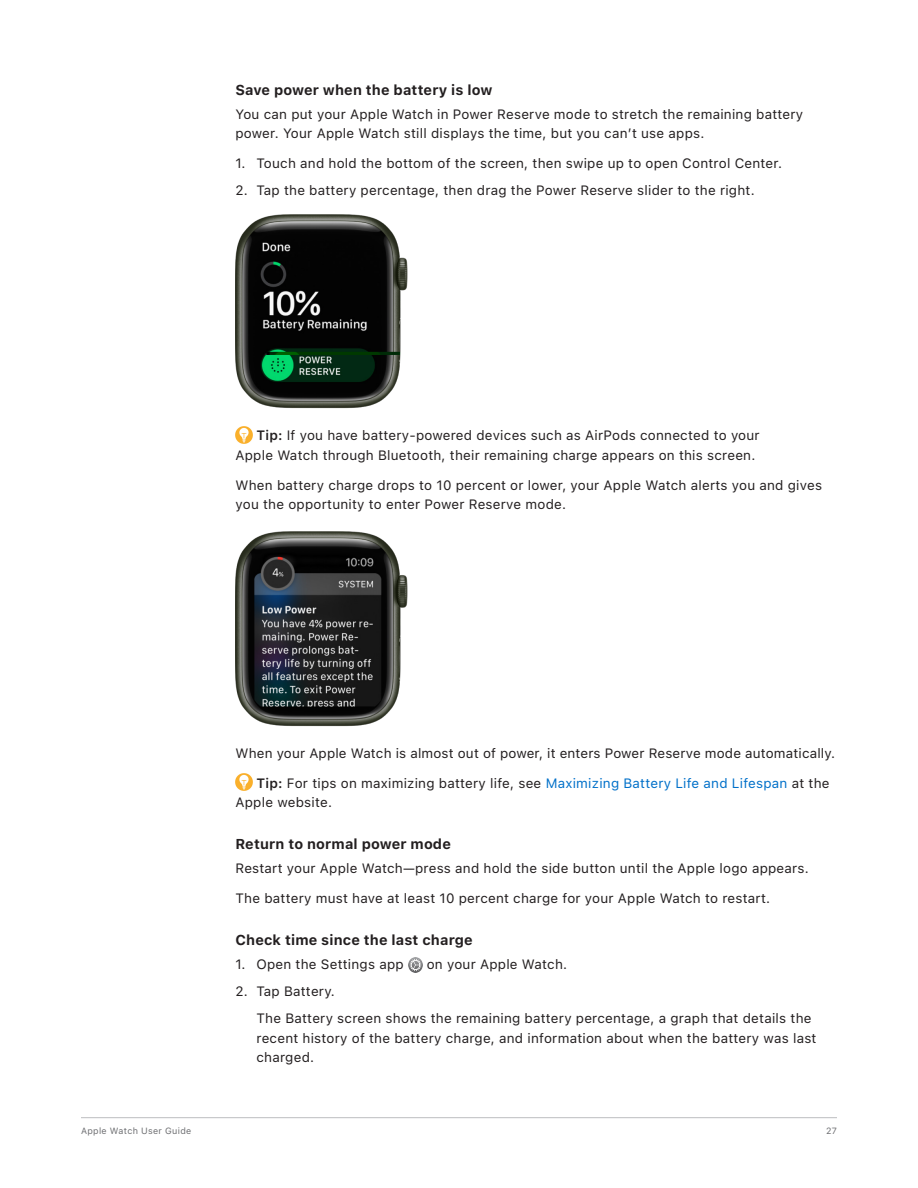
<style>
.page{position:relative;width:918px;height:1188px;background:#fff}
.page>*{position:absolute;margin:0;border:0;box-sizing:border-box;transform-origin:0 0}
.Task_Heading{font:700 14.25px "SF Pro Text";letter-spacing:.01em;color:#231f20}
.Body{font:13.5px/19.5px "SF Pro Text";letter-spacing:.015em;color:#231f20}
.List_body_1{font:13.5px/19.5px "SF Pro Text";letter-spacing:.015em;color:#231f20}
.t1{font:9px "SF Pro Text";letter-spacing:.035em;color:#6c6d70}
.s1{font-weight:600}
.s2{color:#0070c9}
</style>
<div class="page">
<hr style="left:81px;top:1117px;width:756px;height:1px;background:#bcbdc0">
<img style="left:236px;top:215px;width:171px;height:194px">
<img style="left:236px;top:426px;width:16px;height:17px">
<img style="left:236px;top:532px;width:171px;height:194px">
<img style="left:236px;top:774px;width:16px;height:17px">
<img style="left:408px;top:958px;width:14px;height:14px">
<p class="Task_Heading" style="left:236px;top:81px;width:259px">Save power when the battery is low</p>
<p class="Body" style="left:236px;top:104px;width:569px">You can put your Apple Watch in Power Reserve mode to stretch the remaining battery power. Your Apple Watch still displays the time, but you can’t use apps.</p>
<p class="List_body_1" style="left:236px;top:154px;width:548px">1. Touch and hold the bottom of the screen, then swipe up to open Control Center.</p>
<p class="List_body_1" style="left:236px;top:181px;width:521px">2. Tap the battery percentage, then drag the Power Reserve slider to the right.</p>
<p class="Body" style="left:236px;top:426px;width:526px;text-indent:21px"><span class="s1">Tip:</span> If you have battery-powered devices such as AirPods connected to your<br>Apple Watch through Bluetooth, their remaining charge appears on this screen.</p>
<p class="Body" style="left:236px;top:475px;width:588px">When battery charge drops to 10 percent or lower, your Apple Watch alerts you and gives you the opportunity to enter Power Reserve mode.</p>
<p class="Body" style="left:236px;top:743px;width:601px">When your Apple Watch is almost out of power, it enters Power Reserve mode automatically.</p>
<p class="Body" style="left:236px;top:773px;width:596px;text-indent:21px"><span class="s1">Tip:</span> For tips on maximizing battery life, see <span class="s2">Maximizing Battery Life and Lifespan</span> at the<br>Apple website.</p>
<p class="Task_Heading" style="left:236px;top:836px;width:217px">Return to normal power mode</p>
<p class="Body" style="left:236px;top:859px;width:575px">Restart your Apple Watch—press and hold the side button until the Apple logo appears.</p>
<p class="Body" style="left:236px;top:889px;width:536px">The battery must have at least 10 percent charge for your Apple Watch to restart.</p>
<p class="Task_Heading" style="left:236px;top:932px;width:239px">Check time since the last charge</p>
<p class="List_body_1" style="left:236px;top:955px;width:170px">1. Open the Settings app</p>
<p class="List_body_1" style="left:427px;top:955px;width:142px">on your Apple Watch.</p>
<p class="List_body_1" style="left:236px;top:982px;width:101px">2. Tap Battery.</p>
<p class="List_body_1" style="left:256px;top:1009px;width:561px">The Battery screen shows the remaining battery percentage, a graph that details the recent history of the battery charge, and information about when the battery was last charged.</p>
<p class="t1" style="left:81px;top:1125px;width:112px">Apple Watch User Guide</p>
<p class="t1" style="left:826px;top:1125px;width:12px">27</p>
</div>
